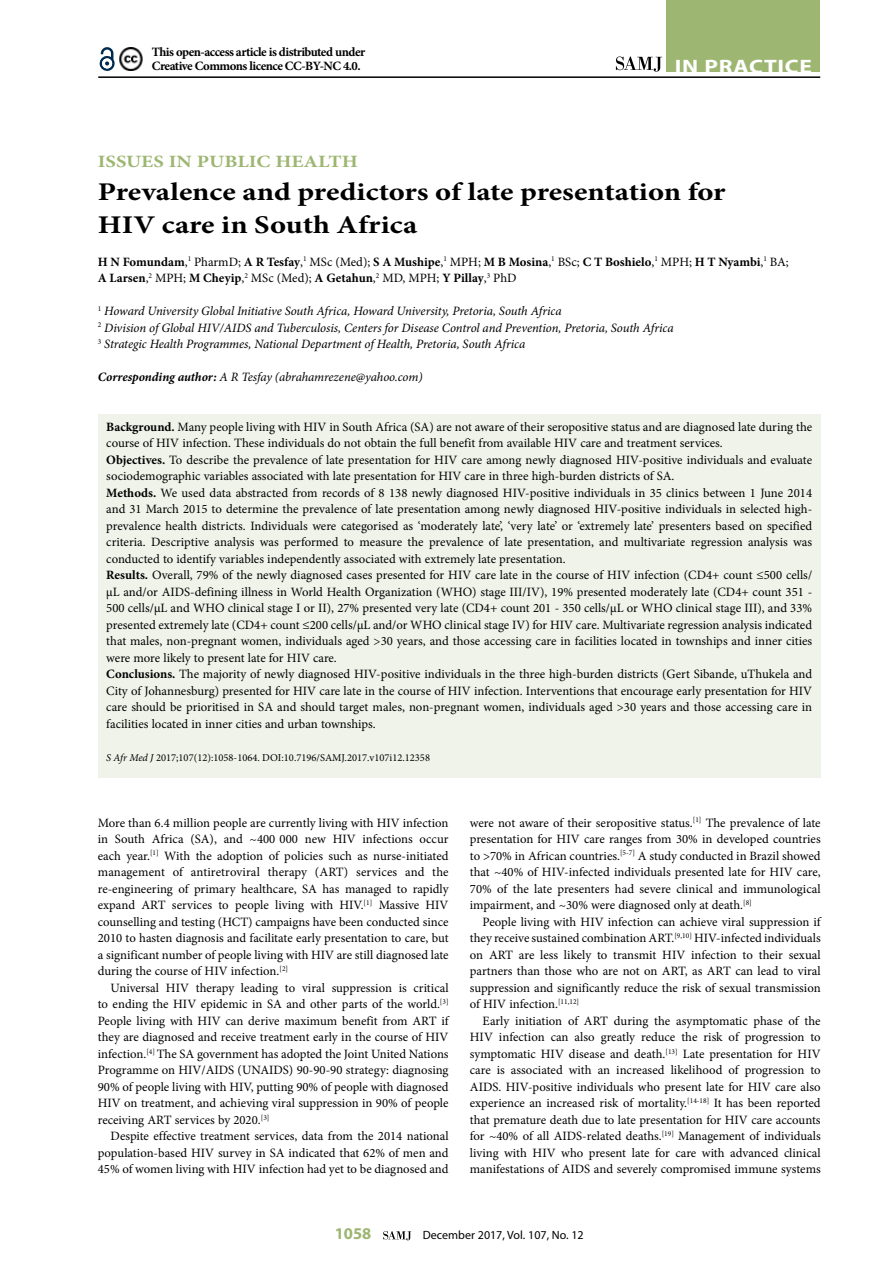
<style>
.page{position:relative;width:893px;height:1263px;background:#fff}
.page>*{position:absolute;margin:0;border:0;box-sizing:border-box;transform-origin:0 0}
.t1{font:700 25.5px/33px "Minion Pro";color:#000;scale:1.2 1}
.t2{font:700 19.5px "Myriad Pro";letter-spacing:.03em;color:#fff;scale:1.2 1}
.t3{font:700 17.25px "Minion Pro";color:#9db671;scale:1.2 1}
.t4{font:700 16.5px "Myriad Pro";color:#9db671}
.t5{font:12.75px/16.5px "Minion Pro";color:#000;text-align:justify}
.t6{font:italic 12.75px/16.5px "Minion Pro";letter-spacing:-.01em;color:#000}
.t7{font:700 12.75px/16.5px "Minion Pro";color:#000}
.t8{font:700 12.75px/13.5px "Minion Pro";letter-spacing:-.03em;color:#000}
.t9{font:12px "Myriad Pro";color:#000}
.t10{font:10.5px "Minion Pro";color:#000}
.s1{font-weight:400}
.s2{font-weight:700}
.s3{font-style:italic}
</style>
<div class="page">
<svg style="left:383px;top:1231px;width:28px;height:9px"></svg>
<hr style="left:98px;top:76px;width:722px;height:2px;background:#000">
<div style="left:667px;top:0;width:153px;height:72px;background:#9db671"></div>
<svg style="left:616px;top:57px;width:46px;height:15px"></svg>
<svg style="left:99px;top:47px;width:16px;height:24px"></svg>
<img style="left:119px;top:48px;width:24px;height:22px">
<div style="left:98px;top:414px;width:723px;height:363px;background:#f0f3ea"></div>
<p class="t8" style="left:152px;top:45px;width:215px">This open-access article is distributed under<br>Creative Commons licence CC-BY-NC 4.0.</p>
<h2 class="t2" style="left:675px;top:54px;width:116px">IN PRACTICE</h2>
<h3 class="t3" style="left:98px;top:149px;width:218px">ISSUES IN PUBLIC HEALTH</h3>
<h1 class="t1" style="left:98px;top:175px;width:525px">Prevalence and predictors of late presentation for<br>HIV care in South Africa</h1>
<p class="t7" style="left:98px;top:253px;width:693px">H N Fomundam<span class="s1">,</span><sup>1</sup> <span class="s1">PharmD;</span> A R Tesfay<span class="s1">,</span><sup>1</sup> <span class="s1">MSc (Med);</span> S A Mushipe<span class="s1">,</span><sup>1</sup> <span class="s1">MPH;</span> M B Mosina<span class="s1">,</span><sup>1</sup> <span class="s1">BSc;</span> C T Boshielo<span class="s1">,</span><sup>1</sup> <span class="s1">MPH;</span> H T Nyambi<span class="s1">,</span><sup>1</sup> <span class="s1">BA;<br></span>A Larsen<span class="s1">,</span><sup>2</sup> <span class="s1">MPH;</span> M Cheyip<span class="s1">,</span><sup>2</sup> <span class="s1">MSc (Med);</span> A Getahun<span class="s1">,</span><sup>2</sup> <span class="s1">MD, MPH;</span> Y Pillay<span class="s1">,</span><sup>3</sup> <span class="s1">PhD</span></p>
<p class="t6" style="left:98px;top:303px;width:577px"><sup>1</sup> Howard University Global Initiative South Africa, Howard University, Pretoria, South Africa<br><sup>2</sup> Division of Global HIV/AIDS and Tuberculosis, Centers for Disease Control and Prevention, Pretoria, South Africa<br><sup>3</sup> Strategic Health Programmes, National Department of Health, Pretoria, South Africa</p>
<p class="t6" style="left:98px;top:369px;width:326px"><span class="s2">Corresponding author:</span> A R Tesfay (abrahamrezene@yahoo.com)</p>
<p class="t5" style="left:106px;top:418px;width:707px;text-align:left"><span class="s2">Background.</span> Many people living with HIV in South Africa (SA) are not aware of their seropositive status and are diagnosed late during the course of HIV infection. These individuals do not obtain the full benefit from available HIV care and treatment services.<br><span class="s2">Objectives.</span> To describe the prevalence of late presentation for HIV care among newly diagnosed HIV-positive individuals and evaluate sociodemographic variables associated with late presentation for HIV care in three high-burden districts of SA.<br><span class="s2">Methods.</span> We used data abstracted from records of 8 138 newly diagnosed HIV-positive individuals in 35 clinics between 1 June 2014 and 31 March 2015 to determine the prevalence of late presentation among newly diagnosed HIV-positive individuals in selected high&shy;prevalence health districts. Individuals were categorised as ‘moderately late’, ‘very late’ or ‘extremely late’ presenters based on specified criteria. Descriptive analysis was performed to measure the prevalence of late presentation, and multivariate regression analysis was conducted to identify variables independently associated with extremely late presentation.<br><span class="s2">Results.</span> Overall, 79% of the newly diagnosed cases presented for HIV care late in the course of HIV infection (CD4+ count ≤500 cells/ µL and/or AIDS-defining illness in World Health Organization (WHO) stage III/IV), 19% presented moderately late (CD4+ count 351 - 500 cells/µL and WHO clinical stage I or II), 27% presented very late (CD4+ count 201 - 350 cells/µL or WHO clinical stage III), and 33% presented extremely late (CD4+ count ≤200 cells/µL and/or WHO clinical stage IV) for HIV care. Multivariate regression analysis indicated that males, non-pregnant women, individuals aged &gt;30 years, and those accessing care in facilities located in townships and inner cities were more likely to present late for HIV care.<br><span class="s2">Conclusions.</span> The majority of newly diagnosed HIV-positive individuals in the three high-burden districts (Gert Sibande, uThukela and City of Johannesburg) presented for HIV care late in the course of HIV infection. Interventions that encourage early presentation for HIV care should be prioritised in SA and should target males, non-pregnant women, individuals aged &gt;30 years and those accessing care in facilities located in inner cities and urban townships.</p>
<p class="t10" style="left:106px;top:750px;width:325px"><span class="s3">S Afr Med J</span> 2017;107(12):1058-1064. DOI:10.7196/SAMJ.2017.v107i12.12358</p>
<p class="t5" style="left:98px;top:814px;width:352px">More than 6.4 million people are currently living with HIV infection in South Africa (SA), and ~400 000 new HIV infections occur each year.<sup>[1]</sup> With the adoption of policies such as nurse-initiated management of antiretroviral therapy (ART) services and the re-engineering of primary healthcare, SA has managed to rapidly expand ART services to people living with HIV.<sup>[1]</sup> Massive HIV counselling and testing (HCT) campaigns have been conducted since 2010 to hasten diagnosis and facilitate early presentation to care, but a significant number of people living with HIV are still diagnosed late during the course of HIV infection.<sup>[2]</sup></p>
<p class="t5" style="left:98px;top:979px;width:352px;text-indent:13px">Universal HIV therapy leading to viral suppression is critical to ending the HIV epidemic in SA and other parts of the world.<sup>[3] </sup>People living with HIV can derive maximum benefit from ART if they are diagnosed and receive treatment early in the course of HIV infection.<sup>[4]</sup> The SA government has adopted the Joint United Nations Programme on HIV/AIDS (UNAIDS) 90-90-90 strategy: diagnosing 90% of people living with HIV, putting 90% of people with diagnosed HIV on treatment, and achieving viral suppression in 90% of people receiving ART services by 2020.<sup>[3]</sup></p>
<p class="t5" style="left:98px;top:1128px;width:352px;text-indent:13px">Despite effective treatment services, data from the 2014 national population-based HIV survey in SA indicated that 62% of men and 45% of women living with HIV infection had yet to be diagnosed and</p>
<p class="t5" style="left:470px;top:814px;width:352px">were not aware of their seropositive status.<sup>[1]</sup> The prevalence of late presentation for HIV care ranges from 30% in developed countries to &gt;70% in African countries.<sup>[5-7]</sup> A study conducted in Brazil showed that ~40% of HIV-infected individuals presented late for HIV care, 70% of the late presenters had severe clinical and immunological impairment, and ~30% were diagnosed only at death.<sup>[8]</sup></p>
<p class="t5" style="left:470px;top:913px;width:352px;text-indent:13px">People living with HIV infection can achieve viral suppression if they receive sustained combination ART.<sup>[9,10]</sup> HIV-infected individuals on ART are less likely to transmit HIV infection to their sexual partners than those who are not on ART, as ART can lead to viral suppression and significantly reduce the risk of sexual transmission of HIV infection.<sup>[11,12]</sup></p>
<p class="t5" style="left:470px;top:1012px;width:352px;text-indent:13px">Early initiation of ART during the asymptomatic phase of the HIV infection can also greatly reduce the risk of progression to symptomatic HIV disease and death.<sup>[13]</sup> Late presentation for HIV care is associated with an increased likelihood of progression to AIDS. HIV-positive individuals who present late for HIV care also experience an increased risk of mortality.<sup>[14-18]</sup> It has been reported that premature death due to late presentation for HIV care accounts for ~40% of all AIDS-related deaths.<sup>[19]</sup> Management of individuals living with HIV who present late for care with advanced clinical manifestations of AIDS and severely compromised immune systems</p>
<p class="t4" style="left:335px;top:1223px;width:38px">1058</p>
<p class="t9" style="left:423px;top:1228px;width:162px">December 2017, Vol. 107, No. 12</p>
</div>
